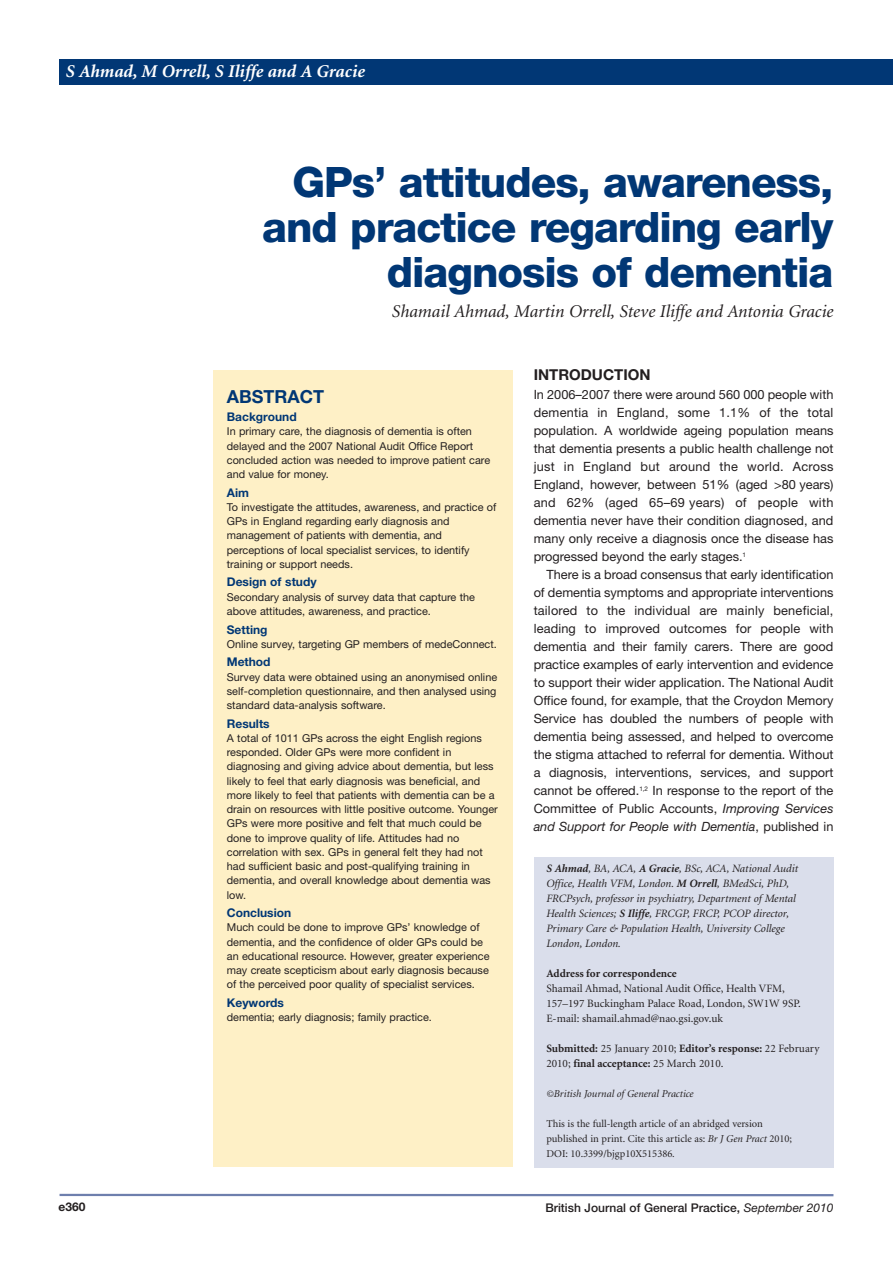
<style>
.page{position:relative;width:893px;height:1263px;background:#fff}
.page>*{position:absolute;margin:0;border:0;box-sizing:border-box;transform-origin:0 0}
.t1{font:800 42px/45px "Helvetica Neue";letter-spacing:-.025em;color:#013775;text-align:right}
.t2{font:italic 18px "Minion";color:#231f20}
.t3{font:italic 700 18px "Minion";color:#fff}
.t4{font:700 18px "Helvetica Neue";color:#013775}
.t5{font:700 15px "Helvetica Neue";color:#231f20}
.t6{font:12.75px/18px "Helvetica Neue";color:#231f20;text-align:justify}
.t7{font:700 12px "Helvetica Neue";color:#013775}
.t8{font:500 12px "Helvetica Neue";color:#231f20}
.t9{font:700 12px "Helvetica Neue";color:#231f20}
.t10{font:italic 11.25px/15px "Minion";color:#231f20}
.t11{font:11.25px/15px "Minion";color:#231f20}
.t12{font:700 11.25px/15px "Minion";color:#231f20}
.t13{font:10.8px/14.2px "Helvetica Neue";color:#231f20}
.t14{font:10.5px/15px "Minion";color:#231f20}
.t15{font:italic 10.5px "Minion";color:#231f20}
.s1{font-style:italic}
.s2{font-weight:700}
.s3{font-weight:400}
.s4{font-weight:400;font-style:italic}
</style>
<div class="page">
<div style="left:213px;top:370px;width:299px;height:797px;background:#fef0c6"></div>
<div style="left:534px;top:857px;width:299px;height:310px;background:#dadeeb"></div>
<hr style="left:60px;top:1194px;width:773px;height:2px;background:#6e7fad">
<div style="left:60px;top:60px;width:833px;height:25px;background:#013775"></div>
<h2 class="t3" style="left:66px;top:64px;width:301px">S Ahmad, M Orrell, S Iliffe and A Gracie</h2>
<h1 class="t1" style="left:262px;top:163px;width:573px">GPs’ attitudes, awareness, and practice regarding early diagnosis of dementia</h1>
<h2 class="t2" style="left:392px;top:304px;width:443px">Shamail Ahmad, Martin Orrell, Steve Iliffe and Antonia Gracie</h2>
<p class="t9" style="left:58px;top:1202px;width:28px">e360</p>
<h2 class="t4" style="left:227px;top:390px;width:99px">ABSTRACT</h2>
<p class="t7" style="left:227px;top:413px;width:71px">Background</p>
<p class="t13" style="left:227px;top:426px;width:265px">In primary care, the diagnosis of dementia is often delayed and the 2007 National Audit Office Report concluded action was needed to improve patient care and value for money.</p>
<p class="t7" style="left:227px;top:488px;width:24px">Aim</p>
<p class="t13" style="left:227px;top:501px;width:271px">To investigate the attitudes, awareness, and practice of GPs in England regarding early diagnosis and management of patients with dementia, and perceptions of local specialist services, to identify training or support needs.</p>
<p class="t7" style="left:227px;top:578px;width:91px">Design of study</p>
<p class="t13" style="left:227px;top:591px;width:250px">Secondary analysis of survey data that capture the above attitudes, awareness, and practice.</p>
<p class="t7" style="left:227px;top:625px;width:42px">Setting</p>
<p class="t13" style="left:227px;top:638px;width:271px">Online survey, targeting GP members of medeConnect.</p>
<p class="t7" style="left:227px;top:658px;width:45px">Method</p>
<p class="t13" style="left:227px;top:671px;width:272px;text-align:justify">Survey data were obtained using an anonymised online self-completion questionnaire, and then analysed using standard data-analysis software.</p>
<p class="t7" style="left:227px;top:719px;width:44px">Results</p>
<p class="t13" style="left:227px;top:732px;width:272px">A total of 1011 GPs across the eight English regions responded. Older GPs were more confident in diagnosing and giving advice about dementia, but less likely to feel that early diagnosis was beneficial, and more likely to feel that patients with dementia can be a drain on resources with little positive outcome. Younger GPs were more positive and felt that much could be done to improve quality of life. Attitudes had no correlation with sex. GPs in general felt they had not had sufficient basic and post-qualifying training in dementia, and overall knowledge about dementia was low.</p>
<p class="t7" style="left:227px;top:908px;width:66px">Conclusion</p>
<p class="t13" style="left:227px;top:921px;width:264px">Much could be done to improve GPs’ knowledge of dementia, and the confidence of older GPs could be an educational resource. However, greater experience may create scepticism about early diagnosis because of the perceived poor quality of specialist services.</p>
<p class="t7" style="left:227px;top:998px;width:59px">Keywords</p>
<p class="t13" style="left:227px;top:1011px;width:207px">dementia; early diagnosis; family practice.</p>
<h3 class="t5" style="left:534px;top:369px;width:118px">INTRODUCTION</h3>
<p class="t6" style="left:534px;top:387px;width:301px">In 2006–2007 there were around 560 000 people with dementia in England, some 1.1% of the total population. A worldwide ageing population means that dementia presents a public health challenge not just in England but around the world. Across England, however, between 51% (aged &gt;80 years) and 62% (aged 65–69 years) of people with dementia never have their condition diagnosed, and many only receive a diagnosis once the disease has progressed beyond the early stages.<sup>1</sup></p>
<p class="t6" style="left:534px;top:567px;width:301px;text-indent:13px">There is a broad consensus that early identification of dementia symptoms and appropriate interventions tailored to the individual are mainly beneficial, leading to improved outcomes for people with dementia and their family carers. There are good practice examples of early intervention and evidence to support their wider application. The National Audit Office found, for example, that the Croydon Memory Service has doubled the numbers of people with dementia being assessed, and helped to overcome the stigma attached to referral for dementia. Without a diagnosis, interventions, services, and support cannot be offered.<sup>1,2</sup> In response to the report of the Committee of Public Accounts, <span class="s1">Improving Services and Support for People with Dementia</span>, published in</p>
<p class="t10" style="left:546px;top:862px;width:253px"><span class="s2">S Ahmad</span>, BA, ACA, <span class="s2">A Gracie</span>, BSc, ACA, National Audit Office, Health VFM, London. <span class="s2">M Orrell</span>, BMedSci, PhD, FRCPsych, professor in psychiatry, Department of Mental Health Sciences; <span class="s2">S Iliffe</span>, FRCGP, FRCP, PCOP director, Primary Care &amp; Population Health, University College London, London.</p>
<p class="t12" style="left:546px;top:967px;width:132px">Address for correspondence</p>
<p class="t11" style="left:546px;top:982px;width:256px">Shamail Ahmad, National Audit Office, Health VFM,<br>157–197 Buckingham Palace Road, London, SW1W 9SP.<br>E-mail: shamail.ahmad@nao.gsi.gov.uk</p>
<p class="t12" style="left:546px;top:1042px;width:274px">Submitted: <span class="s3">25 January 2010;</span> Editor’s response: <span class="s3">22 February<br>2010;</span> final acceptance: <span class="s3">25 March 2010.</span></p>
<p class="t15" style="left:546px;top:1090px;width:149px">©British Journal of General Practice</p>
<p class="t14" style="left:546px;top:1117px;width:247px">This is the full-length article of an abridged version published in print. Cite this article as: <span class="s1">Br J Gen Pract</span> 2010;<br>DOI: 10.3399/bjgp10X515386<span class="s1">.</span></p>
<p class="t8" style="left:545px;top:1203px;width:290px">British Journal of General Practice, <span class="s4">September 2010</span></p>
</div>
